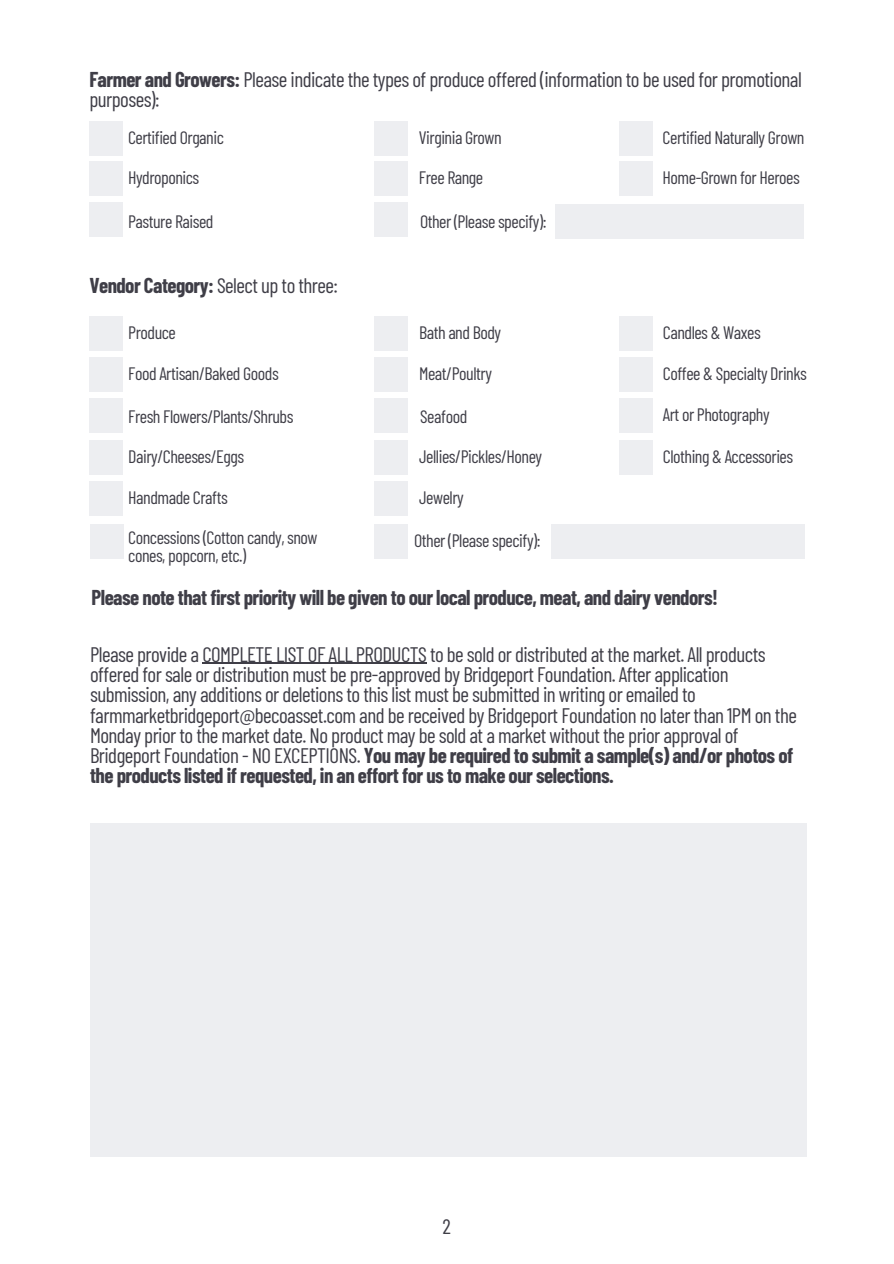
<style>
.page{position:relative;width:894px;height:1264px;background:#fff}
.page>*{position:absolute;margin:0;border:0;box-sizing:border-box;transform-origin:0 0}
.t1{font:21px/20.2px "Barlow Condensed";letter-spacing:-.025em;color:#3f3e47}
.t2{font:700 21px "Barlow Condensed";letter-spacing:-.025em;color:#3f3e47}
.t3{font:18px/18px "Barlow Condensed";letter-spacing:-.025em;color:#3f3e47}
.s1{font-weight:700}
</style>
<div class="page">
<div style="left:89px;top:121px;width:34px;height:34px;background:#edeef1"></div>
<div style="left:89px;top:162px;width:34px;height:34px;background:#edeef1"></div>
<div style="left:89px;top:203px;width:34px;height:34px;background:#edeef1"></div>
<div style="left:373px;top:121px;width:34px;height:34px;background:#edeef1"></div>
<div style="left:373px;top:162px;width:34px;height:34px;background:#edeef1"></div>
<div style="left:373px;top:203px;width:34px;height:34px;background:#edeef1"></div>
<div style="left:618px;top:121px;width:34px;height:34px;background:#edeef1"></div>
<div style="left:618px;top:162px;width:34px;height:34px;background:#edeef1"></div>
<div style="left:555px;top:205px;width:249px;height:34px;background:#edeef1"></div>
<div style="left:89px;top:316px;width:34px;height:34px;background:#edeef1"></div>
<div style="left:89px;top:357px;width:34px;height:34px;background:#edeef1"></div>
<div style="left:89px;top:398px;width:34px;height:34px;background:#edeef1"></div>
<div style="left:373px;top:317px;width:34px;height:34px;background:#edeef1"></div>
<div style="left:373px;top:357px;width:34px;height:34px;background:#edeef1"></div>
<div style="left:373px;top:398px;width:34px;height:34px;background:#edeef1"></div>
<div style="left:618px;top:316px;width:34px;height:34px;background:#edeef1"></div>
<div style="left:618px;top:357px;width:34px;height:34px;background:#edeef1"></div>
<div style="left:618px;top:398px;width:34px;height:34px;background:#edeef1"></div>
<div style="left:89px;top:440px;width:34px;height:34px;background:#edeef1"></div>
<div style="left:89px;top:481px;width:34px;height:34px;background:#edeef1"></div>
<div style="left:373px;top:524px;width:34px;height:34px;background:#edeef1"></div>
<div style="left:373px;top:440px;width:34px;height:34px;background:#edeef1"></div>
<div style="left:373px;top:481px;width:34px;height:34px;background:#edeef1"></div>
<div style="left:618px;top:440px;width:34px;height:34px;background:#edeef1"></div>
<div style="left:90px;top:524px;width:34px;height:34px;background:#edeef1"></div>
<div style="left:550px;top:524px;width:254px;height:34px;background:#edeef1"></div>
<hr style="left:202px;top:663px;width:224px;height:1px;background:#3f3e47">
<div style="left:90px;top:823px;width:716px;height:333px;background:#edeef1"></div>
<h2 class="t1" style="left:89px;top:69px;width:713px"><span class="s1">Farmer and Growers:</span> Please indicate the types of produce offered (information to be used for promotional purposes):</h2>
<p class="t3" style="left:128px;top:127px;width:97px">Certified Organic</p>
<p class="t3" style="left:128px;top:168px;width:73px">Hydroponics</p>
<p class="t3" style="left:128px;top:211px;width:87px">Pasture Raised</p>
<p class="t1" style="left:89px;top:274px;width:250px"><span class="s1">Vendor Category:</span> Select up to three:</p>
<p class="t3" style="left:128px;top:323px;width:49px">Produce</p>
<p class="t3" style="left:128px;top:364px;width:152px">Food Artisan/Baked Goods</p>
<p class="t3" style="left:128px;top:407px;width:167px">Fresh Flowers/Plants/Shrubs</p>
<p class="t3" style="left:128px;top:447px;width:117px">Dairy/Cheeses/Eggs</p>
<p class="t3" style="left:128px;top:488px;width:101px">Handmade Crafts</p>
<h1 class="t3" style="left:128px;top:527px;width:191px">Concessions (Cotton candy, snow cones, popcorn, etc.)</h1>
<p class="t3" style="left:419px;top:128px;width:84px">Virginia Grown</p>
<p class="t3" style="left:419px;top:168px;width:66px">Free Range</p>
<p class="t3" style="left:420px;top:211px;width:128px">Other (Please specify):</p>
<p class="t3" style="left:419px;top:323px;width:84px">Bath and Body</p>
<p class="t3" style="left:419px;top:364px;width:74px">Meat/Poultry</p>
<p class="t3" style="left:420px;top:407px;width:48px">Seafood</p>
<p class="t3" style="left:419px;top:447px;width:125px">Jellies/Pickles/Honey</p>
<p class="t3" style="left:419px;top:488px;width:46px">Jewelry</p>
<p class="t3" style="left:414px;top:531px;width:128px">Other (Please specify):</p>
<p class="t3" style="left:662px;top:127px;width:143px">Certified Naturally Grown</p>
<h2 class="t3" style="left:662px;top:168px;width:139px">Home-Grown for Heroes</h2>
<p class="t3" style="left:662px;top:323px;width:99px">Candles &amp; Waxes</p>
<p class="t3" style="left:662px;top:364px;width:146px">Coffee &amp; Specialty Drinks</p>
<p class="t3" style="left:662px;top:404px;width:108px">Art or Photography</p>
<p class="t3" style="left:662px;top:447px;width:132px">Clothing &amp; Accessories</p>
<p class="t2" style="left:92px;top:584px;width:627px">Please note that first priority will be given to our local produce, meat, and dairy vendors!</p>
<h2 class="t1" style="left:90px;top:643px;width:708px">Please provide a COMPLETE LIST OF ALL PRODUCTS to be sold or distributed at the market. All products offered for sale or distribution must be pre-approved by Bridgeport Foundation. After application submission, any additions or deletions to this list must be submitted in writing or emailed to farmmarketbridgeport@becoasset.com and be received by Bridgeport Foundation no later than 1PM on the Monday prior to the market date. No product may be sold at a market without the prior approval of Bridgeport Foundation - NO EXCEPTIONS. <span class="s1">You may be required to submit a sample(s) and/or photos of the products listed if requested, in an effort for us to make our selections.</span></h2>
<p class="t1" style="left:442px;top:1215px;width:10px">2</p>
</div>
